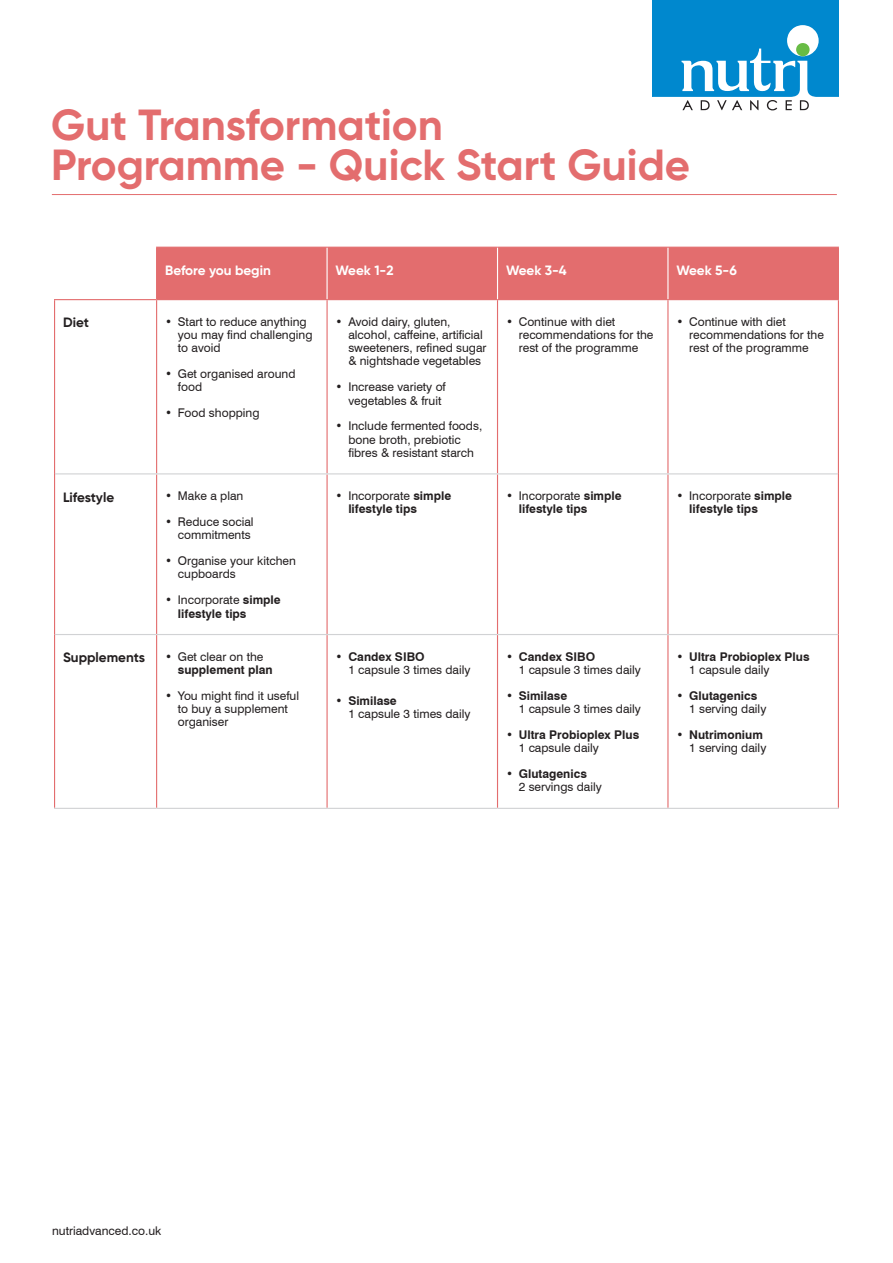
<style>
.page{position:relative;width:893px;height:1263px;background:#fff}
.page>*{position:absolute;margin:0;border:0;box-sizing:border-box;transform-origin:0 0}
.t1{font:700 43.5px/40.5px "Gilroy";color:#e36d6e}
.t2{font:700 13.5px "Gilroy";letter-spacing:-.005em;color:#fff}
.t3{font:700 13.5px "Gilroy";color:#231f20}
.t4{font:12px/13.2px "Swiss 721 BT";color:#231f20}
.t5{font:700 12px/13.2px "Swiss 721 BT";color:#231f20}
.s1{font-weight:400}
</style>
<div class="page">
<div style="left:652px;top:0;width:187px;height:97px;background:#0088ce"></div>
<svg style="left:652px;top:25px;width:187px;height:86px"></svg>
<div style="left:157px;top:248px;width:681px;height:51px;background:#e36d6e"></div>
<hr style="left:54px;top:299px;width:103px;height:1px;background:#e36d6e">
<hr style="left:54px;top:300px;width:1px;height:174px;background:#e36d6e">
<hr style="left:156px;top:300px;width:1px;height:173px;background:#e36d6e">
<hr style="left:326px;top:300px;width:2px;height:173px;background:#e36d6e">
<hr style="left:497px;top:300px;width:1px;height:173px;background:#e36d6e">
<hr style="left:667px;top:300px;width:1px;height:173px;background:#e36d6e">
<hr style="left:838px;top:300px;width:1px;height:174px;background:#e36d6e">
<hr style="left:54px;top:474px;width:1px;height:160px;background:#e36d6e">
<hr style="left:156px;top:474px;width:1px;height:160px;background:#e36d6e">
<hr style="left:326px;top:474px;width:2px;height:160px;background:#e36d6e">
<hr style="left:497px;top:474px;width:1px;height:160px;background:#e36d6e">
<hr style="left:667px;top:474px;width:1px;height:160px;background:#e36d6e">
<hr style="left:838px;top:474px;width:1px;height:160px;background:#e36d6e">
<hr style="left:54px;top:634px;width:1px;height:174px;background:#e36d6e">
<hr style="left:156px;top:635px;width:1px;height:173px;background:#e36d6e">
<hr style="left:326px;top:635px;width:2px;height:173px;background:#e36d6e">
<hr style="left:497px;top:635px;width:1px;height:173px;background:#e36d6e">
<hr style="left:667px;top:635px;width:1px;height:173px;background:#e36d6e">
<hr style="left:838px;top:634px;width:1px;height:174px;background:#e36d6e">
<hr style="left:55px;top:473px;width:102px;height:1px;background:#d1d2d4">
<hr style="left:157px;top:473px;width:170px;height:1px;background:#d1d2d4">
<hr style="left:327px;top:473px;width:170px;height:1px;background:#d1d2d4">
<hr style="left:497px;top:473px;width:171px;height:1px;background:#d1d2d4">
<hr style="left:668px;top:473px;width:170px;height:1px;background:#d1d2d4">
<hr style="left:55px;top:634px;width:102px;height:1px;background:#d1d2d4">
<hr style="left:157px;top:634px;width:170px;height:1px;background:#d1d2d4">
<hr style="left:327px;top:634px;width:170px;height:1px;background:#d1d2d4">
<hr style="left:497px;top:634px;width:171px;height:1px;background:#d1d2d4">
<hr style="left:668px;top:634px;width:170px;height:1px;background:#d1d2d4">
<hr style="left:54px;top:808px;width:103px;height:1px;background:#d1d2d4">
<hr style="left:157px;top:808px;width:170px;height:1px;background:#d1d2d4">
<hr style="left:327px;top:808px;width:170px;height:1px;background:#d1d2d4">
<hr style="left:497px;top:808px;width:171px;height:1px;background:#d1d2d4">
<hr style="left:668px;top:808px;width:171px;height:1px;background:#d1d2d4">
<hr style="left:156px;top:247px;width:171px;height:1px;background:#e36d6e">
<hr style="left:156px;top:248px;width:1px;height:51px;background:#e36d6e">
<hr style="left:327px;top:247px;width:170px;height:1px;background:#e36d6e">
<hr style="left:497px;top:247px;width:171px;height:1px;background:#e36d6e">
<hr style="left:668px;top:247px;width:171px;height:1px;background:#e36d6e">
<hr style="left:838px;top:248px;width:1px;height:51px;background:#e36d6e">
<hr style="left:157px;top:299px;width:170px;height:1px;background:#e36d6e">
<hr style="left:327px;top:299px;width:170px;height:1px;background:#e36d6e">
<hr style="left:497px;top:299px;width:171px;height:1px;background:#e36d6e">
<hr style="left:668px;top:299px;width:171px;height:1px;background:#e36d6e">
<hr style="left:326px;top:248px;width:2px;height:51px;background:#fff">
<hr style="left:497px;top:248px;width:1px;height:51px;background:#fff">
<hr style="left:667px;top:248px;width:1px;height:51px;background:#fff">
<hr style="left:52px;top:194px;width:785px;height:1px;background:#e36d6e">
<h1 class="t1" style="left:51px;top:104px;width:641px">Gut Transformation<br>Programme - Quick Start Guide</h1>
<p class="t2" style="left:165px;top:262px;width:107px">Before you begin</p>
<p class="t2" style="left:336px;top:262px;width:59px">Week 1-2</p>
<p class="t2" style="left:506px;top:262px;width:62px">Week 3-4</p>
<p class="t2" style="left:676px;top:262px;width:62px">Week 5-6</p>
<p class="t3" style="left:63px;top:314px;width:27px">Diet</p>
<p class="t4" style="left:178px;top:315px;width:136px;text-indent:-13px">• Start to reduce anything you may find challenging to avoid</p>
<p class="t4" style="left:178px;top:367px;width:119px;text-indent:-13px">• Get organised around food</p>
<p class="t4" style="left:165px;top:406px;width:96px">• Food shopping</p>
<p class="t3" style="left:63px;top:488px;width:53px">Lifestyle</p>
<p class="t4" style="left:165px;top:489px;width:80px">• Make a plan</p>
<p class="t4" style="left:165px;top:515px;width:90px;text-align:right">• Reduce social commitments</p>
<p class="t4" style="left:178px;top:554px;width:120px;text-indent:-13px">• Organise your kitchen cupboards</p>
<p class="t5" style="left:178px;top:593px;width:104px;text-indent:-13px"><span class="s1">• Incorporate</span> simple lifestyle tips</p>
<p class="t3" style="left:63px;top:649px;width:84px">Supplements</p>
<p class="t4" style="left:165px;top:650px;width:100px">• Get clear on the</p>
<p class="t5" style="left:178px;top:663px;width:96px">supplement plan</p>
<p class="t4" style="left:178px;top:689px;width:123px;text-indent:-13px">• You might find it useful to buy a supplement organiser</p>
<p class="t4" style="left:348px;top:315px;width:140px;text-indent:-13px">• Avoid dairy, gluten, alcohol, caffeine, artificial sweeteners, refined sugar &amp; nightshade vegetables</p>
<p class="t4" style="left:348px;top:380px;width:99px;text-indent:-13px">• Increase variety of vegetables &amp; fruit</p>
<p class="t4" style="left:348px;top:419px;width:135px;text-indent:-13px">• Include fermented foods, bone broth, prebiotic fibres &amp; resistant starch</p>
<p class="t4" style="left:519px;top:315px;width:136px;text-indent:-13px">• Continue with diet recommendations for the rest of the programme</p>
<p class="t4" style="left:689px;top:315px;width:136px;text-indent:-13px">• Continue with diet recommendations for the rest of the programme</p>
<p class="t5" style="left:348px;top:489px;width:104px;text-indent:-13px"><span class="s1">• Incorporate</span> simple lifestyle tips</p>
<p class="t5" style="left:519px;top:489px;width:104px;text-indent:-13px"><span class="s1">• Incorporate</span> simple lifestyle tips</p>
<p class="t5" style="left:689px;top:489px;width:104px;text-indent:-13px"><span class="s1">• Incorporate</span> simple lifestyle tips</p>
<p class="t5" style="left:336px;top:650px;width:91px">• Candex SIBO</p>
<p class="t4" style="left:348px;top:663px;width:124px">1 capsule 3 times daily</p>
<p class="t5" style="left:336px;top:694px;width:63px">• Similase</p>
<p class="t4" style="left:348px;top:707px;width:124px">1 capsule 3 times daily</p>
<p class="t5" style="left:506px;top:650px;width:91px">• Candex SIBO</p>
<p class="t4" style="left:519px;top:663px;width:124px">1 capsule 3 times daily</p>
<p class="t5" style="left:506px;top:689px;width:63px">• Similase</p>
<p class="t4" style="left:519px;top:702px;width:124px">1 capsule 3 times daily</p>
<p class="t5" style="left:506px;top:728px;width:135px">• Ultra Probioplex Plus</p>
<p class="t4" style="left:519px;top:741px;width:82px">1 capsule daily</p>
<p class="t5" style="left:506px;top:767px;width:82px">• Glutagenics</p>
<p class="t4" style="left:519px;top:780px;width:85px">2 servings daily</p>
<p class="t5" style="left:676px;top:650px;width:135px">• Ultra Probioplex Plus</p>
<p class="t4" style="left:689px;top:663px;width:82px">1 capsule daily</p>
<p class="t5" style="left:676px;top:689px;width:82px">• Glutagenics</p>
<p class="t4" style="left:689px;top:702px;width:79px">1 serving daily</p>
<p class="t5" style="left:676px;top:728px;width:88px">• Nutrimonium</p>
<p class="t4" style="left:689px;top:741px;width:79px">1 serving daily</p>
<p class="t4" style="left:52px;top:1224px;width:111px">nutriadvanced.co.uk</p>
</div>
